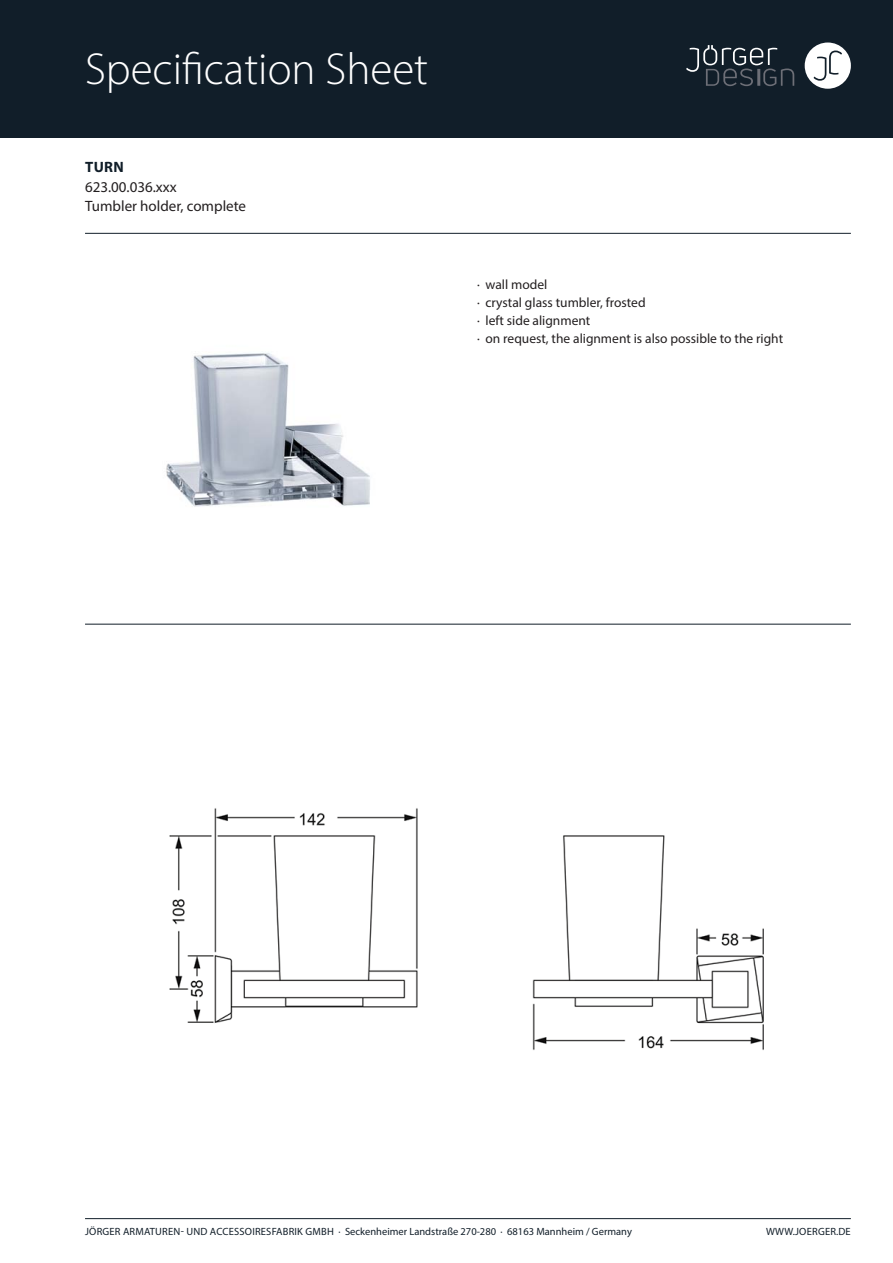
<style>
.page{position:relative;width:893px;height:1263px;background:#fff}
.page>*{position:absolute;margin:0;border:0;box-sizing:border-box;transform-origin:0 0}
.t1{font:300 45px "Myriad Pro";color:#fff}
.t2{font:15px "Myriad Pro";color:#231f20}
.t3{font:700 15px "Myriad Pro";color:#111e29}
.t4{font:13.5px/18px "Myriad Pro";color:#231f20}
.t5{font:10.5px "Myriad Pro";letter-spacing:.005em;color:#111e29}
</style>
<div class="page">
<div style="left:0;top:0;width:893px;height:138px;background:#111e29"></div>
<div style="left:805px;top:43px;width:46px;height:46px;background:#fff;border-radius:50%"></div>
<svg style="left:814px;top:51px;width:28px;height:30px"></svg>
<svg style="left:686px;top:45px;width:108px;height:41px"></svg>
<hr style="left:85px;top:1218px;width:766px;height:1px;background:#111e29">
<hr style="left:85px;top:233px;width:766px;height:1px;background:#111e29">
<hr style="left:85px;top:624px;width:766px;height:1px;background:#111e29">
<img style="left:166px;top:353px;width:204px;height:154px">
<img style="left:169px;top:808px;width:595px;height:242px">
<h1 class="t1" style="left:85px;top:52px;width:345px">Specification Sheet</h1>
<h2 class="t3" style="left:85px;top:161px;width:40px">TURN</h2>
<h2 class="t2" style="left:85px;top:200px;width:163px">Tumbler holder, complete</h2>
<h2 class="t2" style="left:85px;top:181px;width:93px">623.00.036.xxx</h2>
<p class="t4" style="left:477px;top:277px;width:308px">· wall model<br>· crystal glass tumbler, frosted<br>· left side alignment<br>· on request, the alignment is also possible to the right</p>
<p class="t5" style="left:85px;top:1228px;width:548px">JÖRGER ARMATUREN- UND ACCESSOIRESFABRIK GMBH · Seckenheimer Landstraße 270-280 · 68163 Mannheim / Germany</p>
<p class="t5" style="left:766px;top:1228px;width:86px">WWW.JOERGER.DE</p>
</div>
